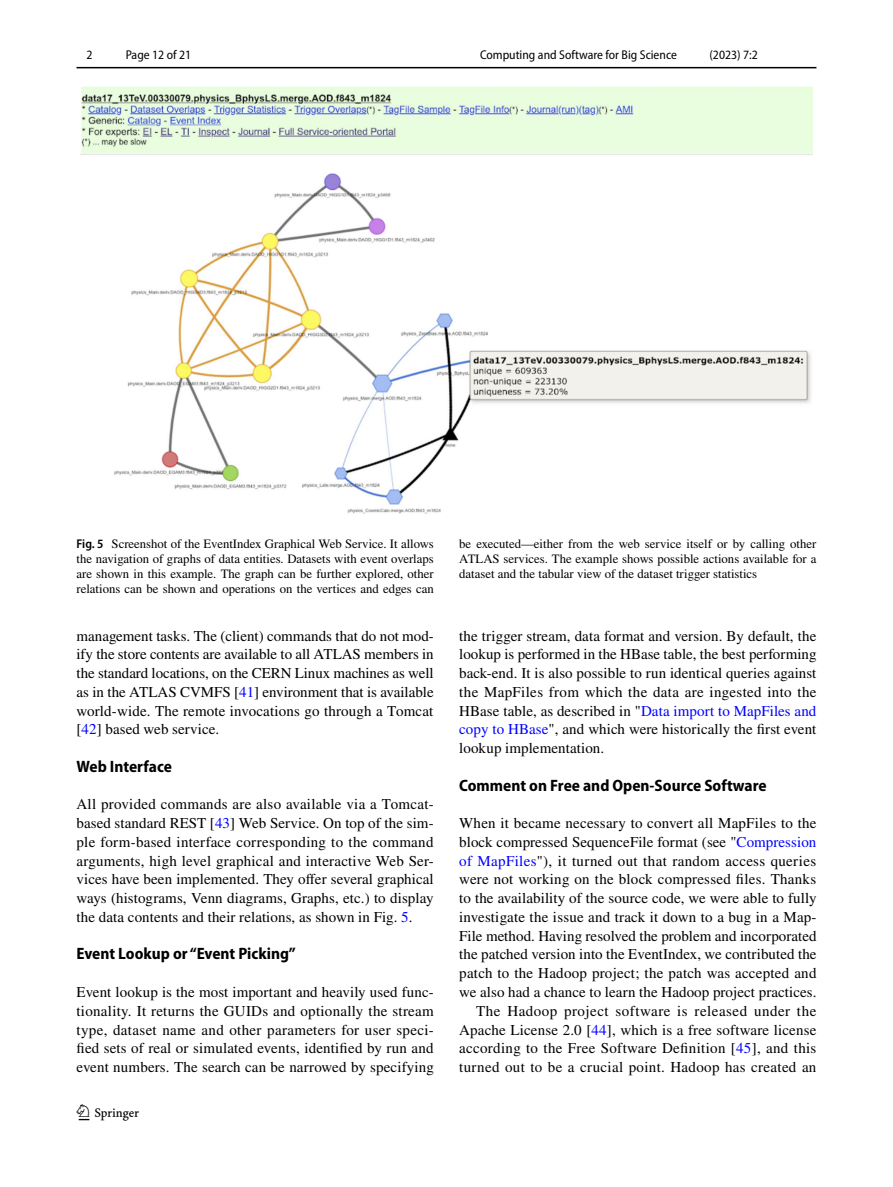
<style>
.page{position:relative;width:893px;height:1187px;background:#fff}
.page>*{position:absolute;margin:0;border:0;box-sizing:border-box;transform-origin:0 0}
.t1{font:22.5px "Springnew Regular 2";color:#000}
.t2{font:700 semi-condensed 16.5px "Myriad Pro";color:#000}
.t3{font:15px/18.8px "STIX";letter-spacing:.01em;color:#000;text-align:justify}
.t4{font:12.75px/15px "STIX";color:#000;text-align:justify}
.t5{font:semi-condensed 12.75px "Myriad Pro";color:#000}
.s1{font-family:"Myriad Pro";font-weight:600;font-stretch:semi-condensed}
.s2{color:#00f}
</style>
<div class="page">
<hr style="left:77px;top:67px;width:739px;height:1px;background:#000">
<img style="left:81px;top:87px;width:731px;height:426px">
<p class="t5" style="left:87px;top:48px;width:8px">2</p>
<p class="t5" style="left:126px;top:48px;width:67px">Page 12 of 21</p>
<p class="t5" style="left:480px;top:48px;width:198px">Computing and Software for Big Science</p>
<p class="t5" style="left:709px;top:48px;width:50px">(2023) 7:2</p>
<p class="t4" style="left:77px;top:537px;width:359px"><span class="s1">Fig. 5</span> Screenshot of the EventIndex Graphical Web Service. It allows the navigation of graphs of data entities. Datasets with event overlaps are shown in this example. The graph can be further explored, other relations can be shown and operations on the vertices and edges can</p>
<p class="t4" style="left:459px;top:537px;width:359px">be executed—either from the web service itself or by calling other ATLAS services. The example shows possible actions available for a dataset and the tabular view of the dataset trigger statistics</p>
<p class="t3" style="left:77px;top:627px;width:359px">management tasks. The (client) commands that do not mod&shy;ify the store contents are available to all ATLAS members in the standard locations, on the CERN Linux machines as well as in the ATLAS CVMFS [<span class="s2">41</span>] environment that is available world-wide. The remote invocations go through a Tomcat [<span class="s2">42</span>] based web service.</p>
<p class="t2" style="left:77px;top:757px;width:97px">Web Interface</p>
<p class="t3" style="left:77px;top:796px;width:359px">All provided commands are also available via a Tomcat&shy;based standard REST [<span class="s2">43</span>] Web Service. On top of the sim&shy;ple form-based interface corresponding to the command arguments, high level graphical and interactive Web Ser&shy;vices have been implemented. They offer several graphical ways (histograms, Venn diagrams, Graphs, etc.) to display the data contents and their relations, as shown in Fig. <span class="s2">5</span>.</p>
<p class="t2" style="left:77px;top:944px;width:221px">Event Lookup or “Event Picking”</p>
<p class="t3" style="left:77px;top:983px;width:359px">Event lookup is the most important and heavily used func&shy;tionality. It returns the GUIDs and optionally the stream type, dataset name and other parameters for user speci&shy;fied sets of real or simulated events, identified by run and event numbers. The search can be narrowed by specifying</p>
<h1 class="t1" style="left:79px;top:1104px;width:62px">1 3</h1>
<p class="t3" style="left:459px;top:627px;width:359px">the trigger stream, data format and version. By default, the lookup is performed in the HBase table, the best performing back-end. It is also possible to run identical queries against the MapFiles from which the data are ingested into the HBase table, as described in "<span class="s2">Data import to MapFiles and copy to HBase</span>", and which were historically the first event lookup implementation.</p>
<p class="t2" style="left:459px;top:775px;width:309px">Comment on Free and Open‑Source Software</p>
<p class="t3" style="left:459px;top:814px;width:359px;text-align:right">When it became necessary to convert all MapFiles to the block compressed SequenceFile format (see "<span class="s2">Compression of MapFiles</span>"), it turned out that random access queries were not working on the block compressed files. Thanks to the availability of the source code, we were able to fully investigate the issue and track it down to a bug in a Map-File method. Having resolved the problem and incorporated the patched version into the EventIndex, we contributed the patch to the Hadoop project; the patch was accepted and we also had a chance to learn the Hadoop project practices.<br>The Hadoop project software is released under the Apache License 2.0 [<span class="s2">44</span>], which is a free software license according to the Free Software Definition [<span class="s2">45</span>], and this turned out to be a crucial point. Hadoop has created an</p>
</div>
